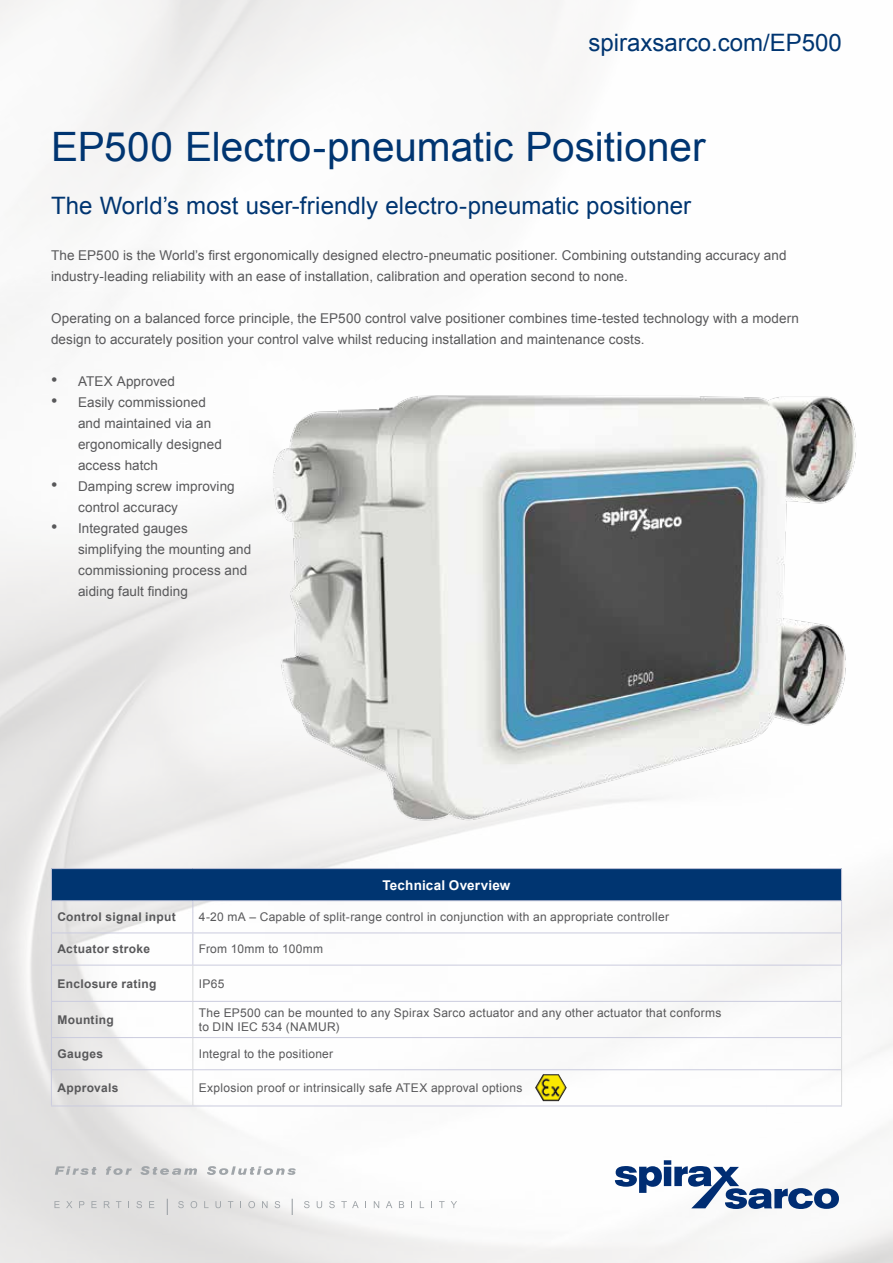
<style>
.page{position:relative;width:893px;height:1263px;background:#fff}
.page>*{position:absolute;margin:0;border:0;box-sizing:border-box;transform-origin:0 0}
.t1{font:40.5px "Arial";color:#003571}
.t2{font:24px "Arial";letter-spacing:.005em;color:#003571}
.t3{font:13.5px/21px "Arial";letter-spacing:.005em;color:#58585a}
.t4{font:700 13.5px "Arial";letter-spacing:.01em;color:#fff}
.t5{font:12px/14.4px "Arial";letter-spacing:.025em;color:#58585a}
.t6{font:700 12px "Arial";letter-spacing:.025em;color:#58585a}
.s1{font-size:18px}
</style>
<div class="page">
<svg style="left:615px;top:1160px;width:224px;height:49px"></svg>
<svg style="left:55px;top:1166px;width:241px;height:9px"></svg>
<svg style="left:54px;top:1201px;width:6px;height:7px"></svg>
<svg style="left:66px;top:1201px;width:6px;height:7px"></svg>
<svg style="left:79px;top:1201px;width:5px;height:7px"></svg>
<svg style="left:91px;top:1201px;width:6px;height:7px"></svg>
<svg style="left:104px;top:1201px;width:6px;height:7px"></svg>
<svg style="left:116px;top:1201px;width:5px;height:7px"></svg>
<svg style="left:136px;top:1201px;width:6px;height:7px"></svg>
<svg style="left:149px;top:1201px;width:5px;height:7px"></svg>
<svg style="left:178px;top:1201px;width:6px;height:7px"></svg>
<svg style="left:191px;top:1201px;width:6px;height:7px"></svg>
<svg style="left:204px;top:1201px;width:5px;height:7px"></svg>
<svg style="left:215px;top:1201px;width:6px;height:7px"></svg>
<svg style="left:228px;top:1201px;width:5px;height:7px"></svg>
<svg style="left:248px;top:1201px;width:7px;height:7px"></svg>
<svg style="left:262px;top:1201px;width:6px;height:7px"></svg>
<svg style="left:275px;top:1201px;width:5px;height:7px"></svg>
<svg style="left:304px;top:1201px;width:6px;height:7px"></svg>
<svg style="left:317px;top:1201px;width:5px;height:7px"></svg>
<svg style="left:329px;top:1201px;width:6px;height:7px"></svg>
<svg style="left:341px;top:1201px;width:18px;height:7px"></svg>
<svg style="left:374px;top:1201px;width:5px;height:7px"></svg>
<svg style="left:386px;top:1201px;width:6px;height:7px"></svg>
<svg style="left:399px;top:1201px;width:5px;height:7px"></svg>
<svg style="left:439px;top:1201px;width:6px;height:7px"></svg>
<svg style="left:451px;top:1201px;width:6px;height:7px"></svg>
<svg style="left:167px;top:1199px;width:1px;height:15px"></svg>
<svg style="left:292px;top:1199px;width:1px;height:15px"></svg>
<div style="left:51px;top:868px;width:791px;height:33px;background:#003571"></div>
<hr style="left:51px;top:868px;width:142px;height:1px;background:#cacbde">
<hr style="left:51px;top:869px;width:1px;height:31px;background:#cacbde">
<hr style="left:193px;top:868px;width:649px;height:1px;background:#cacbde">
<hr style="left:841px;top:869px;width:1px;height:31px;background:#cacbde">
<hr style="left:51px;top:900px;width:142px;height:1px;background:#cacbde">
<hr style="left:51px;top:901px;width:1px;height:31px;background:#cacbde">
<hr style="left:193px;top:900px;width:649px;height:1px;background:#cacbde">
<hr style="left:192px;top:901px;width:1px;height:31px;background:#cacbde">
<hr style="left:841px;top:901px;width:1px;height:31px;background:#cacbde">
<hr style="left:51px;top:932px;width:142px;height:1px;background:#cacbde">
<hr style="left:51px;top:933px;width:1px;height:32px;background:#cacbde">
<hr style="left:193px;top:932px;width:649px;height:1px;background:#cacbde">
<hr style="left:192px;top:933px;width:1px;height:32px;background:#cacbde">
<hr style="left:841px;top:933px;width:1px;height:32px;background:#cacbde">
<hr style="left:51px;top:965px;width:142px;height:1px;background:#cacbde">
<hr style="left:51px;top:965px;width:1px;height:36px;background:#cacbde">
<hr style="left:193px;top:965px;width:649px;height:1px;background:#cacbde">
<hr style="left:51px;top:1001px;width:142px;height:1px;background:#cacbde">
<hr style="left:51px;top:1002px;width:1px;height:35px;background:#cacbde">
<hr style="left:51px;top:1037px;width:142px;height:1px;background:#cacbde">
<hr style="left:51px;top:1038px;width:1px;height:31px;background:#cacbde">
<hr style="left:51px;top:1069px;width:142px;height:1px;background:#cacbde">
<hr style="left:51px;top:1070px;width:1px;height:35px;background:#cacbde">
<hr style="left:51px;top:1105px;width:142px;height:1px;background:#cacbde">
<hr style="left:193px;top:1105px;width:649px;height:1px;background:#cacbde">
<hr style="left:192px;top:965px;width:1px;height:36px;background:#d9dadb">
<hr style="left:841px;top:965px;width:1px;height:36px;background:#d9dadb">
<hr style="left:192px;top:1070px;width:1px;height:35px;background:#d9dadb">
<hr style="left:841px;top:1070px;width:1px;height:35px;background:#d9dadb">
<hr style="left:192px;top:1002px;width:1px;height:35px;background:#d9dadb">
<hr style="left:192px;top:1038px;width:1px;height:31px;background:#d9dadb">
<hr style="left:193px;top:1001px;width:648px;height:1px;background:#cacbde">
<hr style="left:841px;top:1001px;width:1px;height:36px;background:#d9dadb">
<hr style="left:841px;top:1037px;width:1px;height:33px;background:#d9dadb">
<hr style="left:193px;top:1037px;width:648px;height:1px;background:#cacbde">
<hr style="left:193px;top:1069px;width:648px;height:1px;background:#cacbde">
<img style="left:535px;top:1074px;width:32px;height:27px">
<img style="left:260px;top:395px;width:597px;height:444px">
<h2 class="t2" style="left:588px;top:27px;width:255px">spiraxsarco.com/EP500</h2>
<h1 class="t1" style="left:51px;top:121px;width:656px">EP500 Electro-pneumatic Positioner</h1>
<h2 class="t2" style="left:51px;top:190px;width:642px">The World’s most user-friendly electro-pneumatic positioner</h2>
<p class="t3" style="left:51px;top:245px;width:737px">The EP500 is the World’s first ergonomically designed electro-pneumatic positioner. Combining outstanding accuracy and industry-leading reliability with an ease of installation, calibration and operation second to none.</p>
<p class="t3" style="left:51px;top:308px;width:749px">Operating on a balanced force principle, the EP500 control valve positioner combines time-tested technology with a modern design to accurately position your control valve whilst reducing installation and maintenance costs.</p>
<p class="t3" style="left:51px;top:371px;width:126px"><span class="s1">•</span> ATEX Approved</p>
<p class="t3" style="left:78px;top:392px;width:145px;text-indent:-27px"><span class="s1">•</span> Easily commissioned and maintained via an ergonomically designed access hatch</p>
<p class="t3" style="left:78px;top:476px;width:158px;text-indent:-27px"><span class="s1">•</span> Damping screw improving control accuracy</p>
<p class="t3" style="left:78px;top:518px;width:175px;text-indent:-27px"><span class="s1">•</span> Integrated gauges simplifying the mounting and commissioning process and aiding fault finding</p>
<p class="t4" style="left:383px;top:876px;width:129px">Technical Overview</p>
<p class="t6" style="left:57px;top:909px;width:120px">Control signal input</p>
<p class="t5" style="left:199px;top:910px;width:472px">4-20 mA – Capable of split-range control in conjunction with an appropriate controller</p>
<p class="t6" style="left:57px;top:941px;width:94px">Actuator stroke</p>
<p class="t5" style="left:199px;top:942px;width:126px">From 10mm to 100mm</p>
<p class="t6" style="left:57px;top:975px;width:101px">Enclosure rating</p>
<p class="t5" style="left:199px;top:976px;width:27px">IP65</p>
<p class="t6" style="left:57px;top:1012px;width:58px">Mounting</p>
<p class="t5" style="left:199px;top:1005px;width:524px">The EP500 can be mounted to any Spirax Sarco actuator and any other actuator that conforms to DIN IEC 534 (NAMUR)</p>
<p class="t6" style="left:57px;top:1046px;width:47px">Gauges</p>
<p class="t5" style="left:199px;top:1047px;width:136px">Integral to the positioner</p>
<p class="t6" style="left:57px;top:1080px;width:62px">Approvals</p>
<p class="t5" style="left:199px;top:1081px;width:325px">Explosion proof or intrinsically safe ATEX approval options</p>
</div>
